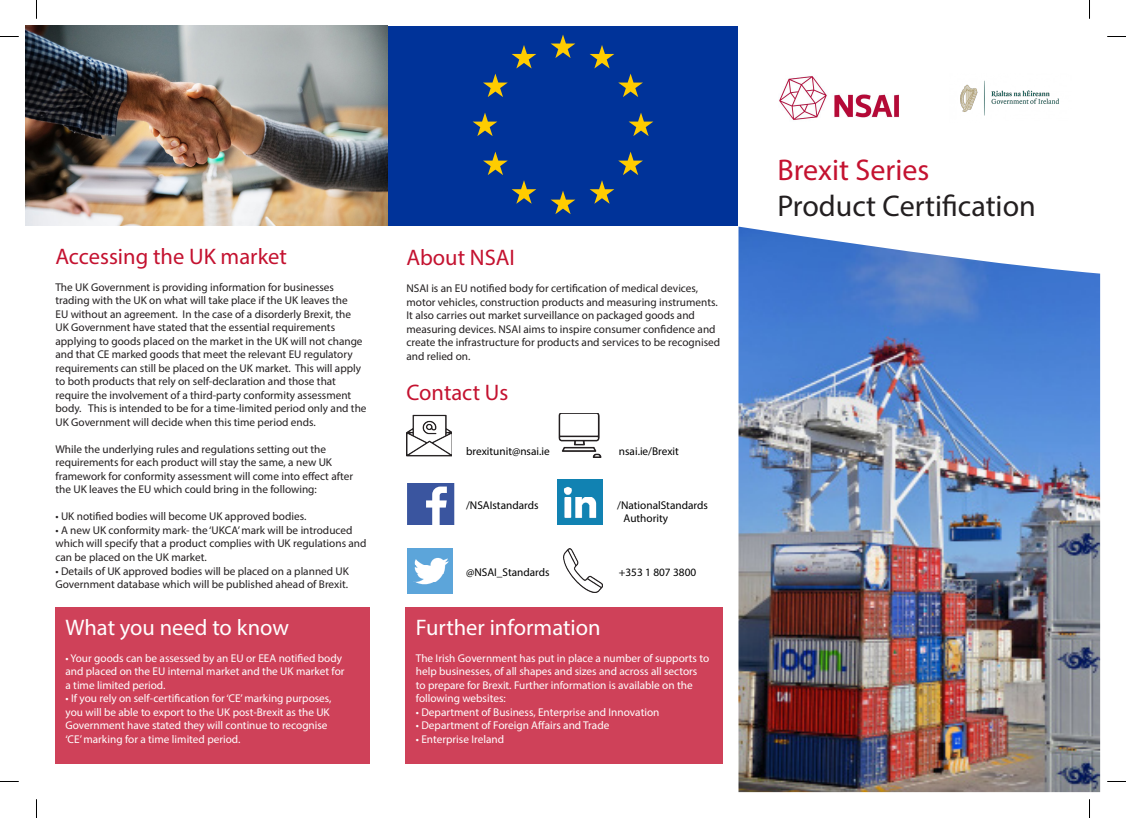
<style>
.page{position:relative;width:1126px;height:818px;background:#fff}
.page>*{position:absolute;margin:0;border:0;box-sizing:border-box;transform-origin:0 0}
.t1{font:30px "Myriad Pro";color:#231f20}
.t2{font:30px "Myriad Pro";color:#c41230}
.t3{font:22.5px "Myriad Pro";color:#c41230}
.t4{font:22.5px "Myriad Pro";color:#fff}
.t5{font:11.25px/13.5px "Myriad Pro";color:#231f20}
.t6{font:11.25px/13.5px "Myriad Pro";color:#fff}
.t7{font:11.25px "Myriad Pro";color:#000}
</style>
<div class="page">
<img style="left:779px;top:76px;width:120px;height:44px">
<img style="left:738px;top:226px;width:361px;height:565px">
<div style="left:405px;top:606px;width:317px;height:157px;background:#cf4159"></div>
<div style="left:387px;top:26px;width:351px;height:199px;background:#039"></div>
<svg style="left:483px;top:151px;width:53px;height:53px"></svg>
<svg style="left:589px;top:151px;width:54px;height:53px"></svg>
<svg style="left:483px;top:45px;width:53px;height:52px"></svg>
<svg style="left:590px;top:45px;width:53px;height:52px"></svg>
<svg style="left:628px;top:113px;width:25px;height:23px"></svg>
<svg style="left:472px;top:113px;width:25px;height:23px"></svg>
<svg style="left:550px;top:191px;width:25px;height:23px"></svg>
<svg style="left:550px;top:35px;width:25px;height:23px"></svg>
<img style="left:26px;top:26px;width:361px;height:199px">
<div style="left:55px;top:606px;width:315px;height:157px;background:#cf4159"></div>
<svg style="left:407px;top:483px;width:47px;height:41px"></svg>
<img style="left:563px;top:548px;width:39px;height:44px">
<img style="left:557px;top:479px;width:45px;height:45px">
<img style="left:407px;top:548px;width:46px;height:45px">
<img style="left:406px;top:414px;width:46px;height:43px">
<img style="left:558px;top:413px;width:44px;height:44px">
<img style="left:960px;top:80px;width:99px;height:36px">
<svg style="left:0;top:36px;width:19px;height:1px"></svg>
<svg style="left:1107px;top:36px;width:18px;height:1px"></svg>
<svg style="left:36px;top:0;width:1px;height:19px"></svg>
<svg style="left:36px;top:799px;width:1px;height:18px"></svg>
<svg style="left:1089px;top:0;width:1px;height:19px"></svg>
<svg style="left:1089px;top:799px;width:1px;height:18px"></svg>
<p class="t3" style="left:55px;top:242px;width:233px">Accessing the UK market</p>
<p class="t5" style="left:55px;top:280px;width:312px">The UK Government is providing information for businesses trading with the UK on what will take place if the UK leaves the<br>EU without an agreement. In the case of a disorderly Brexit, the UK Government have stated that the essential requirements applying to goods placed on the market in the UK will not change and that CE marked goods that meet the relevant EU regulatory requirements can still be placed on the UK market. This will apply to both products that rely on self-declaration and those that require the involvement of a third-party conformity assessment body. This is intended to be for a time-limited period only and the UK Government will decide when this time period ends.</p>
<p class="t5" style="left:55px;top:442px;width:272px">While the underlying rules and regulations setting out the</p>
<p class="t5" style="left:55px;top:455px;width:278px">requirements for each product will stay the same, a new UK</p>
<p class="t5" style="left:55px;top:469px;width:299px">framework for conformity assessment will come into effect after</p>
<p class="t5" style="left:55px;top:482px;width:263px">the UK leaves the EU which could bring in the following:</p>
<p class="t5" style="left:55px;top:509px;width:252px">• UK notified bodies will become UK approved bodies.</p>
<p class="t5" style="left:55px;top:523px;width:298px">• A new UK conformity mark- the ‘UKCA’ mark will be introduced</p>
<p class="t5" style="left:55px;top:536px;width:312px">which will specify that a product complies with UK regulations and</p>
<p class="t5" style="left:55px;top:550px;width:153px">can be placed on the UK market.</p>
<p class="t5" style="left:55px;top:563px;width:295px">• Details of UK approved bodies will be placed on a planned UK</p>
<p class="t5" style="left:55px;top:577px;width:294px">Government database which will be published ahead of Brexit.</p>
<h2 class="t4" style="left:65px;top:613px;width:225px">What you need to know</h2>
<p class="t6" style="left:65px;top:650px;width:280px">• Your goods can be assessed by an EU or EEA notified body and placed on the EU internal market and the UK market for a time limited period.</p>
<p class="t6" style="left:65px;top:691px;width:267px">• If you rely on self-certification for ‘CE’ marking purposes, you will be able to export to the UK post-Brexit as the UK Government have stated they will continue to recognise ‘CE’ marking for a time limited period.</p>
<p class="t3" style="left:406px;top:244px;width:110px">About NSAI</p>
<p class="t5" style="left:406px;top:281px;width:315px">NSAI is an EU notified body for certification of medical devices, motor vehicles, construction products and measuring instruments.<br>It also carries out market surveillance on packaged goods and measuring devices. NSAI aims to inspire consumer confidence and create the infrastructure for products and services to be recognised and relied on.</p>
<p class="t3" style="left:406px;top:379px;width:103px">Contact Us</p>
<p class="t7" style="left:466px;top:443px;width:85px">brexitunit@nsai.ie</p>
<p class="t7" style="left:619px;top:443px;width:62px">nsai.ie/Brexit</p>
<p class="t7" style="left:466px;top:497px;width:74px">/NSAIstandards</p>
<p class="t7" style="left:617px;top:497px;width:92px">/NationalStandards</p>
<p class="t7" style="left:623px;top:511px;width:46px">Authority</p>
<p class="t7" style="left:466px;top:565px;width:85px">@NSAI_Standards</p>
<p class="t7" style="left:618px;top:565px;width:79px">+353 1 807 3800</p>
<h2 class="t4" style="left:416px;top:613px;width:186px">Further information</h2>
<p class="t6" style="left:416px;top:650px;width:295px">The Irish Government has put in place a number of supports to help businesses, of all shapes and sizes and across all sectors to prepare for Brexit. Further information is available on the following websites:</p>
<p class="t6" style="left:416px;top:704px;width:245px">• Department of Business, Enterprise and Innovation</p>
<p class="t6" style="left:416px;top:718px;width:195px">• Department of Foreign Affairs and Trade</p>
<p class="t6" style="left:416px;top:731px;width:90px">• Enterprise Ireland</p>
<p class="t2" style="left:777px;top:151px;width:153px">Brexit Series</p>
<p class="t1" style="left:777px;top:187px;width:260px">Product Certification</p>
</div>
